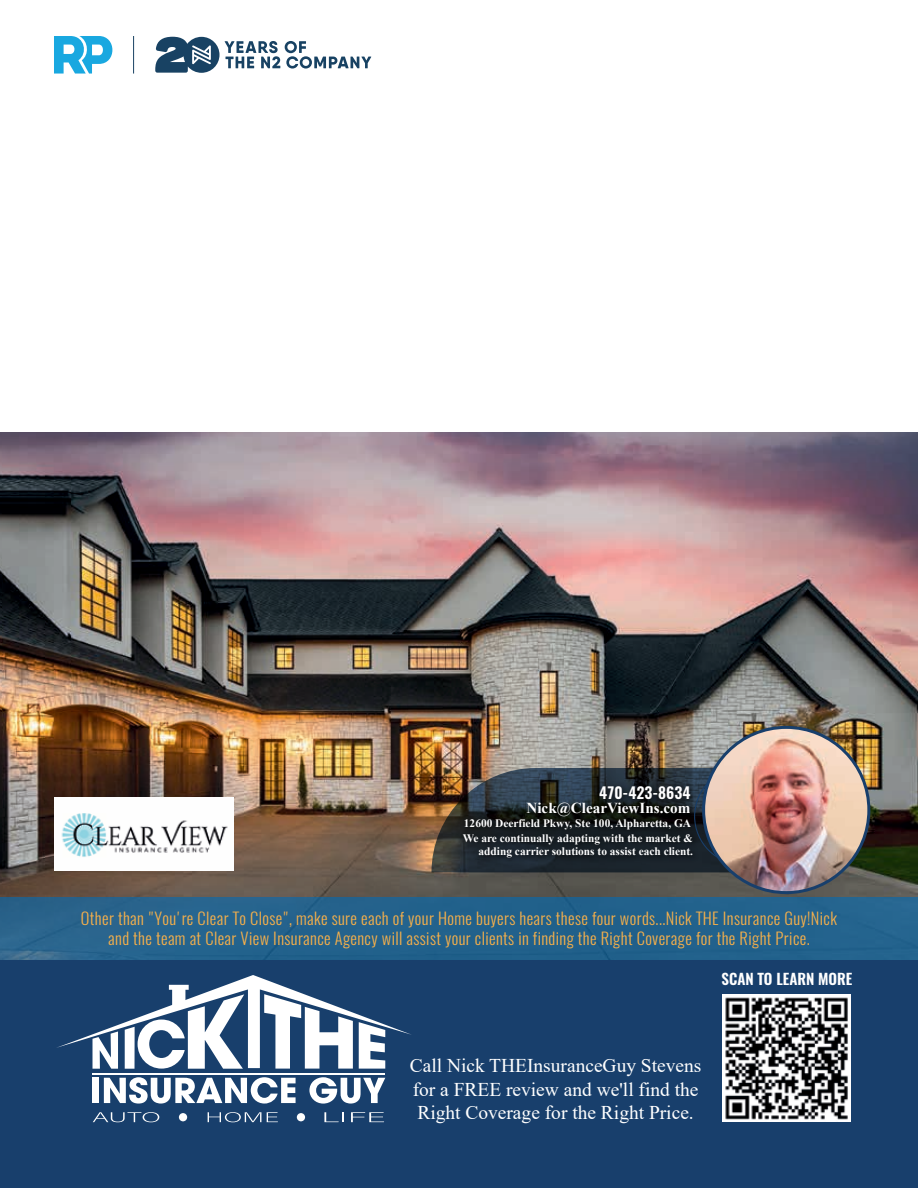
<style>
.page{position:relative;width:918px;height:1188px;background:#fff}
.page>*{position:absolute;margin:0;border:0;box-sizing:border-box;transform-origin:0 0}
.t1{font:19.5px/23.4px "Times New Roman";color:#fff}
.t2{font:300 16.5px/19.8px "Oswald";letter-spacing:.025em;color:#f7b04a;text-align:center}
.t3{font:600 15.6px "Oswald";color:#fff}
.t4{font:700 15.15px "Times New Roman";color:#fff}
.t5{font:600 15px "Oswald";color:#fff}
.t6{font:700 11.4px/14.1px "Times New Roman";color:#fff;text-align:right}
</style>
<div class="page">
<svg style="left:155px;top:37px;width:216px;height:36px"></svg>
<hr style="left:133px;top:36px;width:1px;height:38px;background:#184263">
<svg style="left:54px;top:36px;width:59px;height:38px"></svg>
<img style="left:0;top:432px;width:918px;height:466px">
<div style="left:0;top:898px;width:918px;height:254px;background:#23628c"></div>
<div style="left:0;top:961px;width:918px;height:227px;background:#183f6c"></div>
<img style="left:55px;top:797px;width:179px;height:74px">
<img style="left:723px;top:995px;width:127px;height:127px">
<svg style="left:57px;top:975px;width:354px;height:129px"></svg>
<svg style="left:93px;top:1112px;width:66px;height:10px"></svg>
<svg style="left:208px;top:1112px;width:53px;height:10px"></svg>
<svg style="left:267px;top:1112px;width:11px;height:10px"></svg>
<svg style="left:324px;top:1112px;width:20px;height:10px"></svg>
<svg style="left:351px;top:1112px;width:33px;height:10px"></svg>
<div style="left:179px;top:1113px;width:8px;height:8px;background:#fff;border-radius:50%"></div>
<div style="left:297px;top:1113px;width:8px;height:8px;background:#fff;border-radius:50%"></div>
<img style="left:431px;top:768px;width:300px;height:104px">
<img style="left:457px;top:778px;width:244px;height:47px">
<img style="left:456px;top:825px;width:247px;height:44px">
<img style="left:704px;top:727px;width:165px;height:166px;border-radius:83px">
<p class="t3" style="left:599px;top:782px;width:93px">470-423-8634</p>
<p class="t4" style="left:526px;top:797px;width:166px">Nick@ClearViewIns.com</p>
<p class="t6" style="left:463px;top:816px;width:232px">12600 Deerfield Pkwy, Ste 100, Alpharetta, GA<br>We are continually adapting with the market &amp; adding carrier solutions to assist each client.</p>
<p class="t2" style="left:81px;top:909px;width:758px">Other than "You're Clear To Close", make sure each of your Home buyers hears these four words...Nick THE Insurance Guy!Nick and the team at Clear View Insurance Agency will assist your clients in finding the Right Coverage for the Right Price.</p>
<p class="t5" style="left:722px;top:968px;width:132px">SCAN TO LEARN MORE</p>
<p class="t1" style="left:410px;top:1054px;width:293px">Call Nick THEInsuranceGuy Stevens for a FREE review and we'll find the<br>Right Coverage for the Right Price.</p>
</div>
